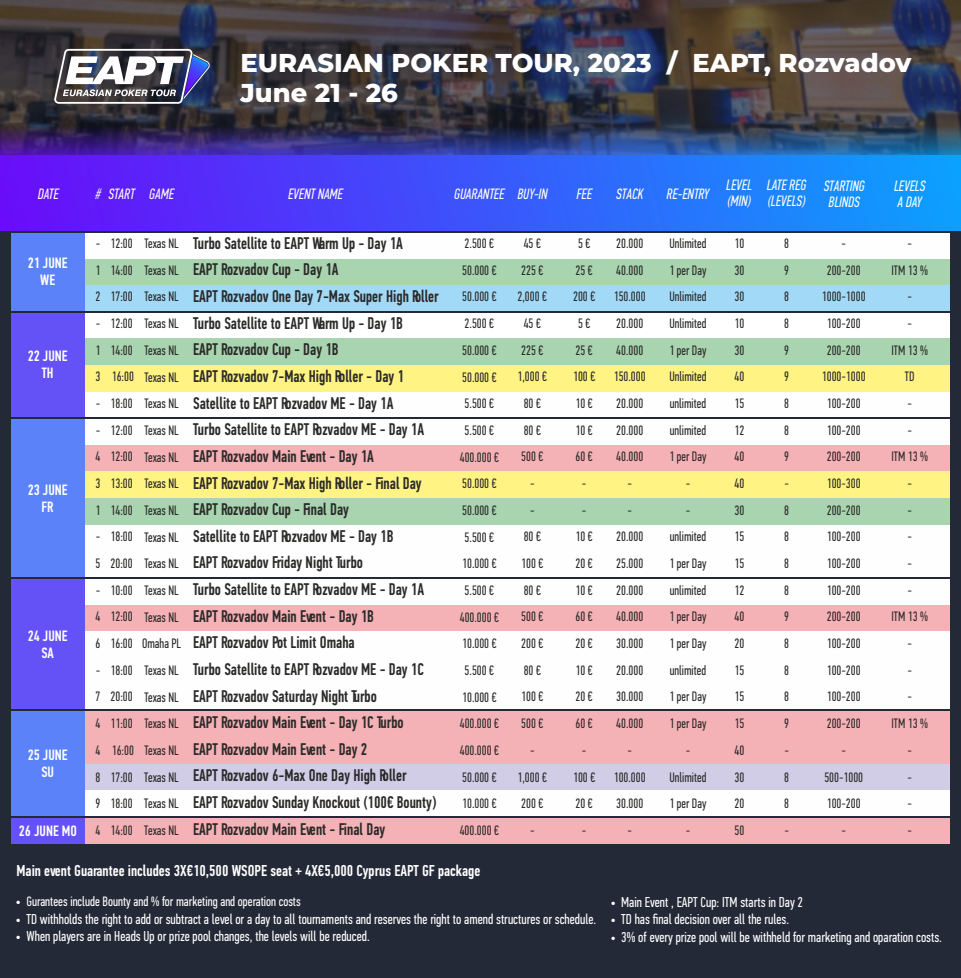
<style>
.page{position:relative;width:961px;height:978px;background:#232936}
.page>*{position:absolute;margin:0;border:0;box-sizing:border-box;transform-origin:0 0}
.t1{font:800 25.8px/30.3px "Montserrat";color:#fefefe}
.t2{font:500 17.1px/26.7px "PF Din Text Comp Pro";color:#2b2a29;scale:.94 1}
.t3{font:500 15.9px "PF Din Text Comp Pro";color:#fefefe}
.t4{font:italic 15px/15.9px "PF Din Text Comp Pro";color:#fefefe;scale:.94 1}
.t5{font:500 15px/17.1px "PF Din Text Comp Pro";color:#fefefe;text-align:center}
.t6{font:14.4px "PF Din Text Comp Pro";color:#fefefe}
.t7{font:13.8px/26.7px "PF Din Text Comp Pro";color:#2b2a29;text-align:center;scale:.94 1}
.t8{font:13.5px "PF Din Text Comp Pro";color:#fefefe}
.s1{font-size:13.5px}
</style>
<div class="page">
<div style="left:11px;top:657px;width:939px;height:27px;background:#fefefe"></div>
<div style="left:11px;top:551px;width:939px;height:27px;background:#fefefe"></div>
<div style="left:11px;top:604px;width:939px;height:27px;background:#f5b2b6"></div>
<div style="left:11px;top:578px;width:939px;height:26px;background:#fefefe"></div>
<div style="left:11px;top:525px;width:939px;height:26px;background:#fefefe"></div>
<div style="left:11px;top:498px;width:939px;height:27px;background:#a8d4af"></div>
<div style="left:11px;top:418px;width:939px;height:27px;background:#fefefe"></div>
<div style="left:11px;top:764px;width:939px;height:26px;background:#d2cde7"></div>
<div style="left:11px;top:392px;width:939px;height:26px;background:#fefefe"></div>
<div style="left:11px;top:312px;width:939px;height:26px;background:#fff"></div>
<div style="left:11px;top:338px;width:939px;height:27px;background:#a8d4af"></div>
<div style="left:11px;top:259px;width:939px;height:26px;background:#a8d4af"></div>
<div style="left:11px;top:365px;width:939px;height:27px;background:#fff383"></div>
<div style="left:11px;top:817px;width:939px;height:27px;background:#f5b2b6"></div>
<div style="left:11px;top:711px;width:939px;height:26px;background:#f5b2b6"></div>
<div style="left:11px;top:737px;width:939px;height:27px;background:#f5b2b6"></div>
<div style="left:11px;top:631px;width:939px;height:26px;background:#fefefe"></div>
<div style="left:11px;top:445px;width:939px;height:26px;background:#f5b2b6"></div>
<div style="left:11px;top:233px;width:939px;height:26px;background:#fefefe"></div>
<div style="left:0;top:154px;width:961px;height:79px;background:linear-gradient(to right,#6a0bf9,#0ba1fe)"></div>
<img style="left:0;top:0;width:961px;height:118px">
<div style="left:11px;top:790px;width:939px;height:27px;background:#fefefe"></div>
<div style="left:11px;top:684px;width:939px;height:27px;background:#fefefe"></div>
<div style="left:11px;top:471px;width:939px;height:27px;background:#fff383"></div>
<div style="left:11px;top:285px;width:939px;height:27px;background:#a2d9f7"></div>
<div style="left:11px;top:232px;width:73px;height:79px;background:#5c82fa"></div>
<div style="left:11px;top:311px;width:73px;height:107px;background:#6552f7"></div>
<div style="left:11px;top:418px;width:73px;height:160px;background:#5c82fa"></div>
<div style="left:11px;top:710px;width:73px;height:107px;background:#5c82fa"></div>
<div style="left:11px;top:817px;width:73px;height:27px;background:#6552f7"></div>
<div style="left:11px;top:578px;width:73px;height:132px;background:#6552f7"></div>
<hr style="left:11px;top:577px;width:939px;height:2px;background:#232936">
<hr style="left:11px;top:709px;width:939px;height:2px;background:#232936">
<hr style="left:11px;top:816px;width:939px;height:2px;background:#232936">
<hr style="left:11px;top:417px;width:939px;height:2px;background:#232936">
<hr style="left:11px;top:311px;width:939px;height:2px;background:#232936">
<hr style="left:0;top:231px;width:961px;height:2px;background:#232936">
<img style="left:0;top:118px;width:961px;height:36px">
<svg style="left:54px;top:49px;width:157px;height:55px"></svg>
<h1 class="t1" style="left:240px;top:48px;width:672px">EURASIAN POKER TOUR, 2023 / EAPT, Rozvadov<br>June 21 - 26</h1>
<p class="t4" style="left:666px;top:187px;width:47px">RE-ENTRY</p>
<p class="t4" style="left:726px;top:178px;width:29px">LEVEL (MIN)</p>
<p class="t4" style="left:767px;top:178px;width:43px">LATE REG (LEVELS)</p>
<p class="t4" style="left:824px;top:179px;width:45px;text-align:center">STARTING<br>BLINDS</p>
<p class="t4" style="left:894px;top:179px;width:35px">LEVELS<br>A DAY</p>
<p class="t4" style="left:38px;top:187px;width:24px">DATE</p>
<p class="t4" style="left:109px;top:187px;width:29px">START</p>
<p class="t4" style="left:288px;top:187px;width:60px">EVENT NAME</p>
<p class="t4" style="left:517px;top:187px;width:34px">BUY-IN</p>
<p class="t4" style="left:576px;top:187px;width:18px">FEE</p>
<p class="t4" style="left:616px;top:187px;width:30px">STACK</p>
<p class="t7" style="left:518px;top:231px;width:33px">45 €<br>225 €<br>2,000 €<br>45 €<br>225 €<br>1,000 €<br>80 €<br>80 €<br>500 € -<br>-<br>80 €<br>100 €<br>80 €<br>500 €<br>200 €<br>80 €<br>100 €<br>500 € -<br>1,000 €<br>200 € -</p>
<p class="t7" style="left:573px;top:231px;width:25px">5 €<br>25 €<br>200 €<br>5 €<br>25 €<br>100 €<br>10 €<br>10 €<br>60 € -<br>-<br>10 €<br>20 €<br>10 €<br>60 €<br>20 €<br>10 €<br>20 €<br>60 € -<br>100 €<br>20 € -</p>
<p class="t7" style="left:614px;top:231px;width:35px">20.000<br>40.000<br>150.000<br>20.000<br>40.000<br>150.000<br>20.000<br>20.000<br>40.000 -<br>-<br>20.000<br>25.000<br>20.000<br>40.000<br>30.000<br>20.000<br>30.000<br>40.000 -<br>100.000<br>30.000 -</p>
<p class="t7" style="left:669px;top:231px;width:41px">Unlimited<br>1 per Day<br>Unlimited<br>Unlimited<br>1 per Day<br>Unlimited unlimited unlimited<br>1 per Day -<br>- unlimited<br>1 per Day unlimited<br>1 per Day<br>1 per Day unlimited<br>1 per Day<br>1 per Day -<br>Unlimited<br>1 per Day -</p>
<p class="t7" style="left:735px;top:231px;width:12px;text-align:justify">10<br>30<br>30<br>10<br>30<br>40<br>15<br>12<br>40<br>40<br>30<br>15<br>15<br>12<br>40<br>20<br>15<br>15<br>15<br>40<br>30<br>20<br>50</p>
<p class="t7" style="left:784px;top:231px;width:7px;text-align:justify">8<br>9<br>8<br>8<br>9<br>9<br>8<br>8<br>9 - 8<br>8<br>8<br>8<br>9<br>8<br>8<br>8<br>9 - 8<br>8 -</p>
<p class="t4" style="left:149px;top:187px;width:28px">GAME</p>
<p class="t4" style="left:454px;top:187px;width:55px">GUARANTEE</p>
<p class="t4" style="left:95px;top:187px;width:7px">#</p>
<p class="t2" style="left:193px;top:231px;width:263px">Turbo Satellite to EAPT Warm Up - Day 1A<br>EAPT Rozvadov Cup - Day 1A<br>EAPT Rozvadov One Day 7-Max Super High Roller Turbo Satellite to EAPT Warm Up - Day 1B<br>EAPT Rozvadov Cup - Day 1B<br>EAPT Rozvadov 7-Max High Roller - Day 1<br>Satellite to EAPT Rozvadov ME - Day 1A<br>Turbo Satellite to EAPT Rozvadov ME - Day 1A EAPT Rozvadov Main Event - Day 1A<br>EAPT Rozvadov 7-Max High Roller - Final Day EAPT Rozvadov Cup - Final Day<br>Satellite to EAPT Rozvadov ME - Day 1B<br>EAPT Rozvadov Friday Night Turbo<br>Turbo Satellite to EAPT Rozvadov ME - Day 1A EAPT Rozvadov Main Event - Day 1B<br>EAPT Rozvadov Pot Limit Omaha<br>Turbo Satellite to EAPT Rozvadov ME - Day 1C EAPT Rozvadov Saturday Night Turbo<br>EAPT Rozvadov Main Event - Day 1C Turbo<br>EAPT Rozvadov Main Event - Day 2<br>EAPT Rozvadov 6-Max One Day High Roller<br>EAPT Rozvadov Sunday Knockout (100€ Bounty)<br>EAPT Rozvadov Main Event - Final Day</p>
<p class="t7" style="left:891px;top:231px;width:40px">-<br>ITM 13 % -<br>-<br>ITM 13 %<br>TD<br>-<br>-<br>ITM 13 % -<br>-<br>-<br>-<br>-<br>ITM 13 % -<br>-<br>-<br>ITM 13 % -<br>-<br>-<br>-</p>
<p class="t7" style="left:96px;top:231px;width:7px;text-align:justify">- 1<br>2 - 1<br>3 - - 4<br>3<br>1 - 5 - 4<br>6 - 7<br>4<br>4<br>8<br>9<br>4</p>
<p class="t7" style="left:111px;top:231px;width:26px;text-align:justify">12:00<br>14:00<br>17:00<br>12:00<br>14:00<br>16:00<br>18:00<br>12:00<br>12:00<br>13:00<br>14:00<br>18:00<br>20:00<br>10:00<br>12:00<br>16:00<br>18:00<br>20:00<br>11:00<br>16:00<br>17:00<br>18:00<br>14:00</p>
<p class="t7" style="left:460px;top:231px;width:43px">2.500 €<br>50.000 €<br>50.000 €<br>2.500 €<br>50.000 €<br>50.000 €<br>5.500 €<br>5.500 €<br>400.000 €<br>50.000 €<br>50.000 €<br>5.500 €<br>10.000 €<br>5.500 €<br>400.000 €<br>10.000 €<br>5.500 €<br>10.000 €<br>400.000 €<br>400.000 €<br>50.000 €<br>10.000 €<br>400.000 €</p>
<p class="t7" style="left:142px;top:231px;width:43px;text-align:left">Texas NL<br>Texas NL<br>Texas NL<br>Texas NL<br>Texas NL<br>Texas NL<br>Texas NL<br>Texas NL<br>Texas NL<br>Texas NL<br>Texas NL<br>Texas NL<br>Texas NL<br>Texas NL<br>Texas NL<br>Omaha PL<br>Texas NL<br>Texas NL<br>Texas NL<br>Texas NL<br>Texas NL<br>Texas NL<br>Texas NL</p>
<p class="t7" style="left:822px;top:231px;width:48px">-<br>200-200<br>1000-1000<br>100-200<br>200-200<br>1000-1000<br>100-200<br>100-200<br>200-200<br>100-300<br>200-200<br>100-200<br>100-200<br>100-200<br>200-200<br>100-200<br>100-200<br>100-200<br>200-200<br>-<br>500-1000<br>100-200<br>-</p>
<p class="t5" style="left:28px;top:255px;width:41px">21 JUNE<br>WE</p>
<p class="t5" style="left:28px;top:349px;width:41px">22 JUNE<br>TH</p>
<p class="t5" style="left:28px;top:482px;width:41px">23 JUNE<br>FR</p>
<p class="t5" style="left:28px;top:628px;width:41px">24 JUNE<br>SA</p>
<p class="t5" style="left:28px;top:748px;width:41px">25 JUNE<br>SU</p>
<p class="t5" style="left:19px;top:823px;width:60px">26 JUNE MO</p>
<p class="t3" style="left:17px;top:864px;width:465px">Main event Guarantee includes 3X€10,500 WSOPE seat + 4X€5,000 Cyprus EAPT GF package</p>
<p class="t8" style="left:16px;top:896px;width:287px">• Gurantees include Bounty and % for marketing and operation costs</p>
<p class="t6" style="left:16px;top:913px;width:582px"><span class="s1">•</span> TD withholds the right to add or subtract a level or a day to all tournaments and reserves the right to amend structures or schedule.</p>
<p class="t6" style="left:16px;top:930px;width:356px"><span class="s1">•</span> When players are in Heads Up or prize pool changes, the levels will be reduced.</p>
<p class="t6" style="left:610px;top:896px;width:194px"><span class="s1">•</span> Main Event , EAPT Cup: ITM starts in Day 2</p>
<p class="t6" style="left:610px;top:914px;width:180px"><span class="s1">•</span> TD has final decision over all the rules.</p>
<p class="t6" style="left:610px;top:931px;width:333px"><span class="s1">•</span> 3% of every prize pool will be withheld for marketing and oparation costs.</p>
</div>
